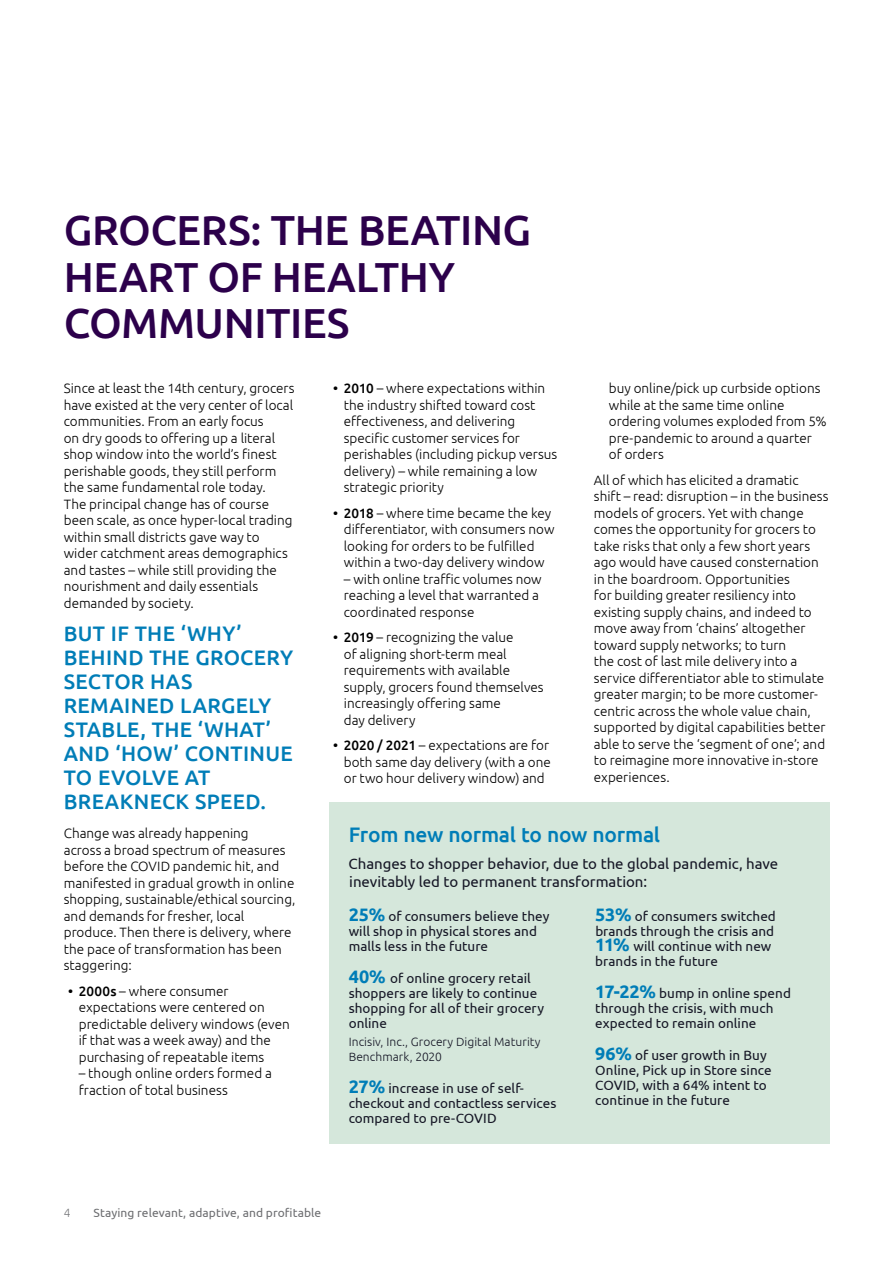
<style>
.page{position:relative;width:893px;height:1263px;background:#fff}
.page>*{position:absolute;margin:0;border:0;box-sizing:border-box;transform-origin:0 0}
.t1{font:500 42px/46.5px "Ubuntu";letter-spacing:-.01em;color:#2c004b}
.t2{font:500 21px/24px "Ubuntu";letter-spacing:.015em;color:#007db7}
.t3{font:500 21px "Ubuntu";letter-spacing:-.015em;color:#007db7}
.t4{font:15px/18px "Ubuntu";color:#151625}
.t5{font:300 13.5px/16.5px "Ubuntu";color:#000}
.t6{font:13.5px/15px "Ubuntu";letter-spacing:.005em;color:#151625}
.t7{font:300 12px/15px "Ubuntu";letter-spacing:.005em;color:#151625}
.t8{font:12px "Ubuntu";letter-spacing:.005em;color:#6d6e71}
.t9{font:300 12px "Ubuntu";color:#77787b}
.s1{font-weight:500}
.s2{font-weight:700;font-size:18px;color:#007db7}
</style>
<div class="page">
<div style="left:329px;top:802px;width:500px;height:342px;background:#d5e7db"></div>
<h1 class="t1" style="left:64px;top:205px;width:469px">GROCERS: THE BEATING<br>HEART OF HEALTHY<br>COMMUNITIES</h1>
<p class="t5" style="left:64px;top:380px;width:232px">Since at least the 14th century, grocers have existed at the very center of local communities. From an early focus<br>on dry goods to offering up a literal shop window into the world’s finest perishable goods, they still perform the same fundamental role today.<br>The principal change has of course been scale, as once hyper-local trading within small districts gave way to wider catchment areas demographics and tastes – while still providing the nourishment and daily essentials demanded by society.</p>
<h2 class="t2" style="left:64px;top:620px;width:231px">BUT IF THE ‘WHY’<br>BEHIND THE GROCERY<br>SECTOR HAS<br>REMAINED LARGELY<br>STABLE, THE ‘WHAT’<br>AND ‘HOW’ CONTINUE<br>TO EVOLVE AT<br>BREAKNECK SPEED.</h2>
<p class="t5" style="left:64px;top:825px;width:233px">Change was already happening<br>across a broad spectrum of measures before the COVID pandemic hit, and manifested in gradual growth in online shopping, sustainable/ethical sourcing, and demands for fresher, local produce. Then there is delivery, where the pace of transformation has been staggering:</p>
<p class="t5" style="left:79px;top:982px;width:212px;text-indent:-11px"><span class="s1">• 2000s</span> – where consumer expectations were centered on predictable delivery windows (even if that was a week away) and the purchasing of repeatable items</p>
<p class="t5" style="left:79px;top:1064px;width:195px">– though online orders formed a fraction of total business</p>
<p class="t5" style="left:344px;top:380px;width:215px;text-indent:-11px"><span class="s1">• 2010</span> – where expectations within the industry shifted toward cost effectiveness, and delivering specific customer services for perishables (including pickup versus delivery) – while remaining a low strategic priority</p>
<p class="t5" style="left:344px;top:504px;width:212px;text-indent:-11px"><span class="s1">• 2018</span> – where time became the key differentiator, with consumers now looking for orders to be fulfilled within a two-day delivery window</p>
<p class="t5" style="left:344px;top:570px;width:199px">– with online traffic volumes now reaching a level that warranted a coordinated response</p>
<p class="t5" style="left:344px;top:629px;width:201px;text-indent:-11px"><span class="s1">• 2019</span> – recognizing the value<br>of aligning short-term meal requirements with available supply, grocers found themselves increasingly offering same<br>day delivery</p>
<p class="t5" style="left:344px;top:737px;width:208px;text-indent:-11px"><span class="s1">• 2020 / 2021</span> – expectations are for both same day delivery (with a one or two hour delivery window) and</p>
<p class="t5" style="left:609px;top:380px;width:219px">buy online/pick up curbside options while at the same time online ordering volumes exploded from 5% pre-pandemic to around a quarter of orders</p>
<p class="t5" style="left:594px;top:471px;width:236px">All of which has elicited a dramatic shift – read: disruption – in the business models of grocers. Yet with change comes the opportunity for grocers to take risks that only a few short years ago would have caused consternation in the boardroom. Opportunities<br>for building greater resiliency into existing supply chains, and indeed to move away from ‘chains’ altogether toward supply networks; to turn<br>the cost of last mile delivery into a service differentiator able to stimulate greater margin; to be more customer&shy;centric across the whole value chain, supported by digital capabilities better able to serve the ‘segment of one’; and to reimagine more innovative in-store experiences.</p>
<h2 class="t3" style="left:349px;top:821px;width:313px">From new normal to now normal</h2>
<p class="t4" style="left:349px;top:854px;width:431px">Changes to shopper behavior, due to the global pandemic, have inevitably led to permanent transformation:</p>
<p class="t6" style="left:349px;top:908px;width:202px"><span class="s2">25%</span> of consumers believe they will shop in physical stores and malls less in the future</p>
<p class="t6" style="left:349px;top:970px;width:197px"><span class="s2">40%</span> of online grocery retail shoppers are likely to continue shopping for all of their grocery online</p>
<p class="t7" style="left:349px;top:1034px;width:193px">Incisiv, Inc., Grocery Digital Maturity<br>Benchmark, 2020</p>
<p class="t6" style="left:349px;top:1080px;width:209px"><span class="s2">27%</span> increase in use of self&shy;checkout and contactless services compared to pre-COVID</p>
<p class="t6" style="left:595px;top:908px;width:182px"><span class="s2">53%</span> of consumers switched brands through the crisis and<br><span class="s2">11%</span> will continue with new brands in the future</p>
<p class="t6" style="left:595px;top:985px;width:197px"><span class="s2">17-22%</span> bump in online spend through the crisis, with much expected to remain online</p>
<p class="t6" style="left:595px;top:1047px;width:178px"><span class="s2">96%</span> of user growth in Buy<br>Online, Pick up in Store since<br>COVID, with a 64% intent to continue in the future</p>
<p class="t9" style="left:64px;top:1205px;width:8px">4</p>
<p class="t8" style="left:94px;top:1205px;width:229px">Staying relevant, adaptive, and profitable</p>
</div>
